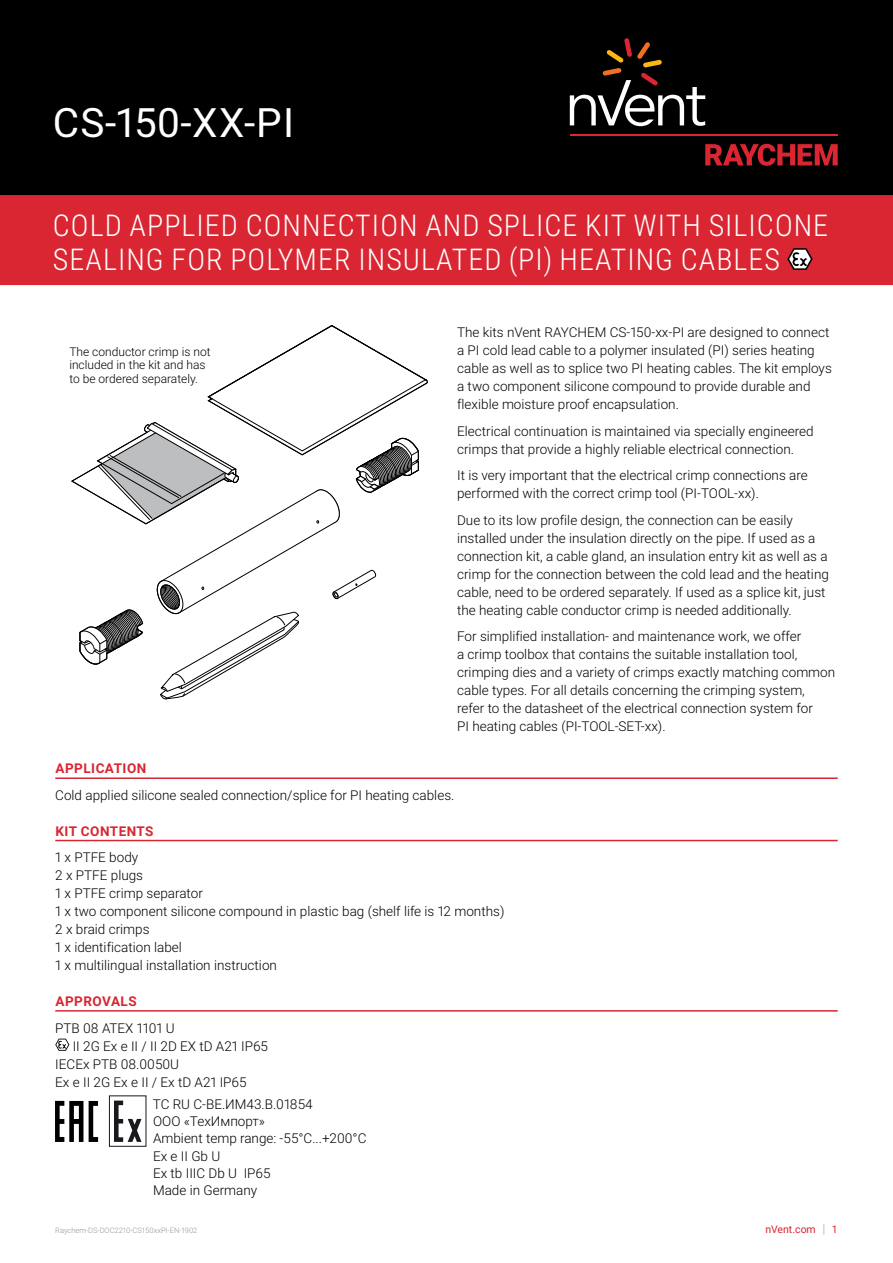
<style>
.page{position:relative;width:893px;height:1263px;background:#fff}
.page>*{position:absolute;margin:0;border:0;box-sizing:border-box;transform-origin:0 0}
.t1{font:40.5px "Roboto";letter-spacing:.035em;color:#fff}
.t2{font:300 30px/33.8px "Roboto Condensed";letter-spacing:.035em;color:#fff}
.t3{font:300 13.5px/18px "Roboto";color:#000}
.t4{font:700 13.5px "Roboto";letter-spacing:.035em;color:#d92632}
.t5{font:300 12px/13.5px "Roboto";color:#000}
.t6{font:10.5px "Roboto";color:#d92632}
.t7{font:300 7.5px "Roboto";color:#90969e}
.s1{font-weight:300;font-size:12.6px;color:#90969e}
</style>
<div class="page">
<div style="left:0;top:0;width:893px;height:196px;background:#000"></div>
<svg style="left:705px;top:144px;width:133px;height:22px"></svg>
<hr style="left:570px;top:134px;width:268px;height:2px;background:#d92632">
<svg style="left:570px;top:38px;width:135px;height:88px"></svg>
<div style="left:0;top:195px;width:893px;height:90px;background:#d92632"></div>
<svg style="left:787px;top:248px;width:26px;height:22px"></svg>
<svg style="left:71px;top:325px;width:357px;height:375px"></svg>
<hr style="left:55px;top:777px;width:783px;height:2px;background:#d92632">
<hr style="left:55px;top:840px;width:783px;height:1px;background:#d92632">
<hr style="left:55px;top:1010px;width:783px;height:1px;background:#d92632">
<svg style="left:55px;top:1039px;width:14px;height:12px"></svg>
<svg style="left:89px;top:1101px;width:9px;height:41px"></svg>
<svg style="left:55px;top:1101px;width:28px;height:41px"></svg>
<svg style="left:114px;top:1100px;width:28px;height:42px"></svg>
<div style="left:109px;top:1095px;width:37px;height:52px;border:1px solid #19181d"></div>
<h1 class="t1" style="left:53px;top:95px;width:243px">CS-150-XX-PI</h1>
<h2 class="t2" style="left:53px;top:208px;width:777px">COLD APPLIED CONNECTION AND SPLICE KIT WITH SILICONE<br>SEALING FOR POLYMER INSULATED (PI) HEATING CABLES</h2>
<p class="t5" style="left:69px;top:344px;width:143px">The conductor crimp is not included in the kit and has to be ordered separately.</p>
<p class="t3" style="left:457px;top:323px;width:376px">The kits nVent RAYCHEM CS-150-xx-PI are designed to connect a PI cold lead cable to a polymer insulated (PI) series heating cable as well as to splice two PI heating cables. The kit employs a two component silicone compound to provide durable and flexible moisture proof encapsulation.</p>
<p class="t3" style="left:457px;top:421px;width:358px">Electrical continuation is maintained via specially engineered crimps that provide a highly reliable electrical connection.</p>
<p class="t3" style="left:457px;top:466px;width:352px">It is very important that the electrical crimp connections are performed with the correct crimp tool (PI-TOOL-xx).</p>
<p class="t3" style="left:457px;top:510px;width:373px">Due to its low profile design, the connection can be easily installed under the insulation directly on the pipe. If used as a connection kit, a cable gland, an insulation entry kit as well as a crimp for the connection between the cold lead and the heating cable, need to be ordered separately. If used as a splice kit, just the heating cable conductor crimp is needed additionally.</p>
<p class="t3" style="left:457px;top:627px;width:380px">For simplified installation- and maintenance work, we offer<br>a crimp toolbox that contains the suitable installation tool, crimping dies and a variety of crimps exactly matching common cable types. For all details concerning the crimping system, refer to the datasheet of the electrical connection system for<br>PI heating cables (PI-TOOL-SET-xx).</p>
<p class="t4" style="left:56px;top:759px;width:92px">APPLICATION</p>
<p class="t3" style="left:55px;top:786px;width:401px">Cold applied silicone sealed connection/splice for PI heating cables.</p>
<p class="t4" style="left:56px;top:821px;width:100px">KIT CONTENTS</p>
<p class="t3" style="left:55px;top:848px;width:451px">1 x PTFE body<br>2 x PTFE plugs<br>1 x PTFE crimp separator<br>1 x two component silicone compound in plastic bag (shelf life is 12 months)<br>2 x braid crimps<br>1 x identification label<br>1 x multilingual installation instruction</p>
<p class="t4" style="left:56px;top:991px;width:83px">APPROVALS</p>
<p class="t3" style="left:55px;top:1018px;width:121px">PTB 08 ATEX 1101 U</p>
<p class="t3" style="left:73px;top:1036px;width:197px">II 2G Ex e II / II 2D EX tD A21 IP65</p>
<p class="t3" style="left:55px;top:1054px;width:125px">IECEx PTB 08.0050U</p>
<p class="t3" style="left:55px;top:1072px;width:193px">Ex e II 2G Ex e II / Ex tD A21 IP65</p>
<p class="t3" style="left:153px;top:1096px;width:215px;line-height:17px">TC RU C-BE.ИМ43.В.01854<br>ООО «ТехИмпорт»<br>Ambient temp range: -55°C...+200°C<br>Ex e II Gb U<br>Ex tb IIIC Db U IP65<br>Made in Germany</p>
<p class="t7" style="left:55px;top:1225px;width:144px">Raychem-DS-DOC2210-CS150xxPI-EN-1902</p>
<p class="t6" style="left:765px;top:1222px;width:74px">nVent.com <span class="s1">|</span> 1</p>
</div>
